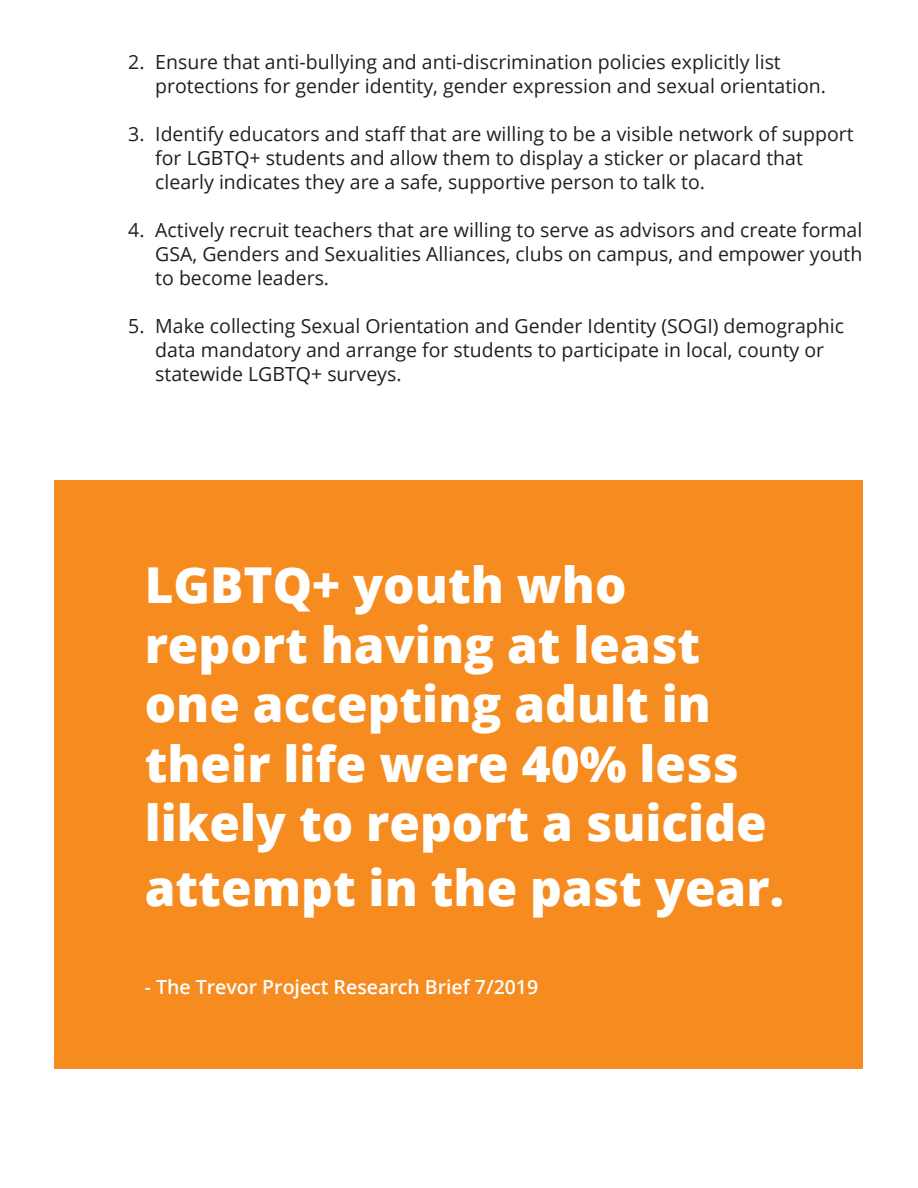
<style>
.page{position:relative;width:918px;height:1188px;background:#fff}
.page>*{position:absolute;margin:0;border:0;box-sizing:border-box;transform-origin:0 0}
.t1{font:800 49.5px/59.4px "Open Sans";color:#fff}
.t2{font:19.5px/24px "Open Sans";color:#231f20}
.t3{font:600 19.5px "Open Sans";color:#fff}
</style>
<div class="page">
<div style="left:55px;top:481px;width:808px;height:588px;background:#f68b1f"></div>
<p class="t2" style="left:155px;top:49px;width:672px;text-indent:-27px">2. Ensure that anti-bullying and anti-discrimination policies explicitly list protections for gender identity, gender expression and sexual orientation.</p>
<p class="t2" style="left:155px;top:121px;width:700px;text-indent:-27px">3. Identify educators and staff that are willing to be a visible network of support for LGBTQ+ students and allow them to display a sticker or placard that clearly indicates they are a safe, supportive person to talk to.</p>
<p class="t2" style="left:155px;top:217px;width:709px;text-align:justify;text-indent:-27px">4. Actively recruit teachers that are willing to serve as advisors and create formal GSA, Genders and Sexualities Alliances, clubs on campus, and empower youth to become leaders.</p>
<p class="t2" style="left:155px;top:313px;width:690px;text-indent:-27px">5. Make collecting Sexual Orientation and Gender Identity (SOGI) demographic data mandatory and arrange for students to participate in local, county or statewide LGBTQ+ surveys.</p>
<h1 class="t1" style="left:145px;top:553px;width:624px">LGBTQ+ youth who report having at least one accepting adult in their life were 40% less likely to report a suicide</h1>
<h1 class="t1" style="left:145px;top:856px;width:641px">attempt in the past year.</h1>
<p class="t3" style="left:145px;top:974px;width:395px">- The Trevor Project Research Brief 7/2019</p>
</div>
